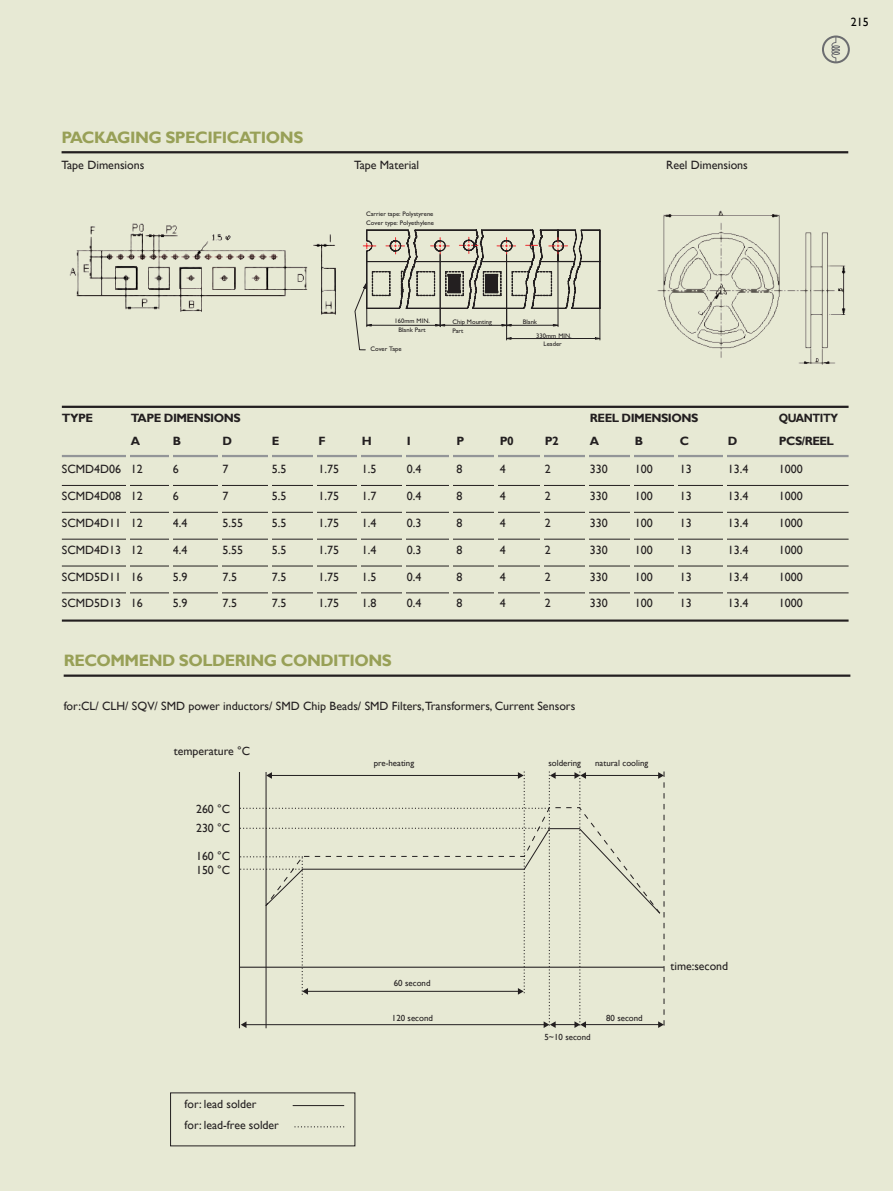
<style>
.page{position:relative;width:893px;height:1191px;background:#e7e9d4}
.page>*{position:absolute;margin:0;border:0;box-sizing:border-box;transform-origin:0 0}
.t1{font:700 16.5px "Gill Sans";letter-spacing:-.03em;color:#98a057}
.t2{font:12px "Gill Sans";color:#231f20}
.t3{font:700 12px "Gill Sans";letter-spacing:-.04em;color:#231f20}
.t4{font:700 12px "Gill Sans";letter-spacing:-.04em;color:#231f20;scale:.9 1}
.t5{font:12px "Gill Sans";color:#030303}
.t6{font:11.85px/21px "Gill Sans";color:#231f20}
.t7{font:8.85px "Gill Sans";color:#231f20}
.t8{font:6.6px/8.9px "Gill Sans";color:#231f20}
</style>
<div class="page">
<div style="left:822px;top:36px;width:28px;height:27px;border:2px solid #6c6d70;border-radius:50%"></div>
<svg style="left:831px;top:36px;width:9px;height:27px"></svg>
<hr style="left:62px;top:151px;width:786px;height:2px;background:#231f20">
<hr style="left:62px;top:406px;width:787px;height:2px;background:#231f20">
<hr style="left:62px;top:455px;width:787px;height:2px;background:#939598">
<hr style="left:62px;top:485px;width:787px;height:1px;background:#231f20">
<hr style="left:62px;top:512px;width:787px;height:1px;background:#231f20">
<hr style="left:62px;top:539px;width:787px;height:1px;background:#231f20">
<hr style="left:62px;top:566px;width:787px;height:1px;background:#231f20">
<hr style="left:62px;top:592px;width:787px;height:1px;background:#231f20">
<hr style="left:62px;top:619px;width:787px;height:2px;background:#231f20">
<hr style="left:126px;top:433px;width:4px;height:177px;background:#e7e9d4">
<hr style="left:218px;top:433px;width:3px;height:177px;background:#e7e9d4">
<hr style="left:268px;top:433px;width:3px;height:177px;background:#e7e9d4">
<hr style="left:169px;top:433px;width:3px;height:177px;background:#e7e9d4">
<hr style="left:314px;top:433px;width:3px;height:177px;background:#e7e9d4">
<hr style="left:358px;top:433px;width:3px;height:177px;background:#e7e9d4">
<hr style="left:402px;top:433px;width:4px;height:177px;background:#e7e9d4">
<hr style="left:449px;top:433px;width:4px;height:177px;background:#e7e9d4">
<hr style="left:494px;top:433px;width:3px;height:177px;background:#e7e9d4">
<hr style="left:540px;top:433px;width:3px;height:177px;background:#e7e9d4">
<hr style="left:585px;top:433px;width:4px;height:177px;background:#e7e9d4">
<hr style="left:631px;top:433px;width:3px;height:177px;background:#e7e9d4">
<hr style="left:675px;top:433px;width:3px;height:177px;background:#e7e9d4">
<hr style="left:724px;top:433px;width:3px;height:177px;background:#e7e9d4">
<img style="left:657px;top:210px;width:189px;height:155px">
<img style="left:69px;top:223px;width:267px;height:92px">
<div style="left:600px;top:261px;width:1px;height:47px;border:1px solid #231f20"></div>
<div style="left:600px;top:230px;width:1px;height:32px;border:1px solid #231f20"></div>
<svg style="left:355px;top:230px;width:245px;height:120px"></svg>
<hr style="left:239px;top:772px;width:1px;height:256px;background:#231f20">
<hr style="left:293px;top:1105px;width:51px;height:1px;background:#231f20">
<svg style="left:294px;top:1126px;width:50px;height:1px"></svg>
<svg style="left:240px;top:771px;width:425px;height:257px"></svg>
<hr style="left:64px;top:674px;width:786px;height:3px;background:#231f20">
<p class="t5" style="left:851px;top:15px;width:19px">215</p>
<h1 class="t1" style="left:62px;top:127px;width:12px">PAC</h1>
<h1 class="t1" style="left:94px;top:127px;width:138px">KAGI NG SPECI FICATI</h1>
<h1 class="t1" style="left:266px;top:127px;width:36px">ONS</h1>
<p class="t2" style="left:62px;top:158px;width:84px">Tape Dimensions</p>
<p class="t2" style="left:354px;top:158px;width:67px">Tape Material</p>
<p class="t2" style="left:666px;top:158px;width:83px">Reel Dimensions</p>
<p class="t8" style="left:366px;top:210px;width:69px">Carrier tape: Polystyrene<br>Cover type: Polyethylene</p>
<p class="t8" style="left:394px;top:316px;width:37px;text-align:center">160mm MIN.<br>Blank Part</p>
<p class="t8" style="left:370px;top:345px;width:33px">Cover Tape</p>
<p class="t8" style="left:452px;top:317px;width:41px">Chip Mounting<br>Part</p>
<p class="t8" style="left:536px;top:315px;width:37px;line-height:13.5px;text-indent:-14px">Blank<br>330mm MIN.</p>
<p class="t8" style="left:543px;top:339px;width:20px">Leader</p>
<p class="t3" style="left:62px;top:411px;width:33px">TYPE</p>
<p class="t3" style="left:131px;top:411px;width:107px">TAPE DI MENSIONS</p>
<p class="t3" style="left:590px;top:411px;width:106px">REEL DIMENSIONS</p>
<p class="t4" style="left:779px;top:411px;width:37px">QUANTITY</p>
<p class="t3" style="left:222px;top:433px;width:26px">D E</p>
<p class="t3" style="left:318px;top:433px;width:31px">F HIPP</p>
<p class="t3" style="left:507px;top:433px;width:27px">0 P</p>
<p class="t3" style="left:552px;top:433px;width:8px">2</p>
<p class="t3" style="left:590px;top:433px;width:11px">A</p>
<p class="t3" style="left:635px;top:433px;width:10px">B</p>
<p class="t3" style="left:680px;top:433px;width:29px">C DPCS</p>
<p class="t3" style="left:802px;top:433px;width:34px">/REEL</p>
<p class="t2" style="left:62px;top:462px;width:82px">SCMD4D06 12</p>
<p class="t2" style="left:173px;top:462px;width:7px">6</p>
<p class="t2" style="left:222px;top:462px;width:7px">7</p>
<p class="t2" style="left:272px;top:462px;width:16px">5.5</p>
<p class="t2" style="left:318px;top:462px;width:22px">1.75</p>
<p class="t2" style="left:362px;top:462px;width:16px">1.5</p>
<p class="t2" style="left:407px;top:462px;width:16px">0.4</p>
<p class="t2" style="left:456px;top:462px;width:7px">8</p>
<p class="t2" style="left:500px;top:462px;width:7px">4</p>
<p class="t2" style="left:545px;top:462px;width:7px">2</p>
<p class="t2" style="left:590px;top:462px;width:19px">330</p>
<p class="t2" style="left:635px;top:462px;width:19px">100</p>
<p class="t2" style="left:680px;top:462px;width:13px">13</p>
<p class="t2" style="left:728px;top:462px;width:22px">13.4</p>
<p class="t2" style="left:779px;top:462px;width:25px">1000</p>
<p class="t2" style="left:62px;top:489px;width:82px">SCMD4D08 12</p>
<p class="t2" style="left:173px;top:489px;width:7px">6</p>
<p class="t2" style="left:222px;top:489px;width:7px">7</p>
<p class="t2" style="left:272px;top:489px;width:16px">5.5</p>
<p class="t2" style="left:318px;top:489px;width:22px">1.75</p>
<p class="t2" style="left:362px;top:489px;width:16px">1.7</p>
<p class="t2" style="left:407px;top:489px;width:16px">0.4</p>
<p class="t2" style="left:456px;top:489px;width:7px">8</p>
<p class="t2" style="left:500px;top:489px;width:7px">4</p>
<p class="t2" style="left:545px;top:489px;width:7px">2</p>
<p class="t2" style="left:590px;top:489px;width:19px">330</p>
<p class="t2" style="left:635px;top:489px;width:19px">100</p>
<p class="t2" style="left:680px;top:489px;width:13px">13</p>
<p class="t2" style="left:728px;top:489px;width:22px">13.4</p>
<p class="t2" style="left:779px;top:489px;width:25px">1000</p>
<p class="t2" style="left:62px;top:516px;width:82px">SCMD4D11 12</p>
<p class="t2" style="left:173px;top:516px;width:16px">4.4</p>
<p class="t2" style="left:222px;top:516px;width:22px">5.55</p>
<p class="t2" style="left:272px;top:516px;width:16px">5.5</p>
<p class="t2" style="left:318px;top:516px;width:22px">1.75</p>
<p class="t2" style="left:362px;top:516px;width:16px">1.4</p>
<p class="t2" style="left:407px;top:516px;width:16px">0.3</p>
<p class="t2" style="left:456px;top:516px;width:7px">8</p>
<p class="t2" style="left:500px;top:516px;width:7px">4</p>
<p class="t2" style="left:545px;top:516px;width:7px">2</p>
<p class="t2" style="left:590px;top:516px;width:19px">330</p>
<p class="t2" style="left:635px;top:516px;width:19px">100</p>
<p class="t2" style="left:680px;top:516px;width:13px">13</p>
<p class="t2" style="left:728px;top:516px;width:22px">13.4</p>
<p class="t2" style="left:779px;top:516px;width:25px">1000</p>
<p class="t2" style="left:62px;top:542px;width:82px">SCMD4D13 12</p>
<p class="t2" style="left:173px;top:542px;width:16px">4.4</p>
<p class="t2" style="left:222px;top:542px;width:22px">5.55</p>
<p class="t2" style="left:272px;top:542px;width:16px">5.5</p>
<p class="t2" style="left:318px;top:542px;width:22px">1.75</p>
<p class="t2" style="left:362px;top:542px;width:16px">1.4</p>
<p class="t2" style="left:407px;top:542px;width:16px">0.3</p>
<p class="t2" style="left:456px;top:542px;width:7px">8</p>
<p class="t2" style="left:500px;top:542px;width:7px">4</p>
<p class="t2" style="left:545px;top:542px;width:7px">2</p>
<p class="t2" style="left:590px;top:542px;width:19px">330</p>
<p class="t2" style="left:635px;top:542px;width:19px">100</p>
<p class="t2" style="left:680px;top:542px;width:13px">13</p>
<p class="t2" style="left:728px;top:542px;width:22px">13.4</p>
<p class="t2" style="left:779px;top:542px;width:25px">1000</p>
<p class="t2" style="left:62px;top:569px;width:82px">SCMD5D11 16</p>
<p class="t2" style="left:173px;top:569px;width:16px">5.9</p>
<p class="t2" style="left:222px;top:569px;width:16px">7.5</p>
<p class="t2" style="left:272px;top:569px;width:16px">7.5</p>
<p class="t2" style="left:318px;top:569px;width:22px">1.75</p>
<p class="t2" style="left:362px;top:569px;width:16px">1.5</p>
<p class="t2" style="left:407px;top:569px;width:16px">0.4</p>
<p class="t2" style="left:456px;top:569px;width:7px">8</p>
<p class="t2" style="left:500px;top:569px;width:7px">4</p>
<p class="t2" style="left:545px;top:569px;width:7px">2</p>
<p class="t2" style="left:590px;top:569px;width:19px">330</p>
<p class="t2" style="left:635px;top:569px;width:19px">100</p>
<p class="t2" style="left:680px;top:569px;width:13px">13</p>
<p class="t2" style="left:728px;top:569px;width:22px">13.4</p>
<p class="t2" style="left:779px;top:569px;width:25px">1000</p>
<p class="t2" style="left:62px;top:596px;width:82px">SCMD5D13 16</p>
<p class="t2" style="left:173px;top:596px;width:16px">5.9</p>
<p class="t2" style="left:222px;top:596px;width:16px">7.5</p>
<p class="t2" style="left:272px;top:596px;width:16px">7.5</p>
<p class="t2" style="left:318px;top:596px;width:22px">1.75</p>
<p class="t2" style="left:362px;top:596px;width:16px">1.8</p>
<p class="t2" style="left:407px;top:596px;width:16px">0.4</p>
<p class="t2" style="left:456px;top:596px;width:7px">8</p>
<p class="t2" style="left:500px;top:596px;width:7px">4</p>
<p class="t2" style="left:545px;top:596px;width:7px">2</p>
<p class="t2" style="left:590px;top:596px;width:19px">330</p>
<p class="t2" style="left:635px;top:596px;width:19px">100</p>
<p class="t2" style="left:680px;top:596px;width:13px">13</p>
<p class="t2" style="left:728px;top:596px;width:22px">13.4</p>
<p class="t2" style="left:779px;top:596px;width:25px">1000</p>
<h1 class="t1" style="left:64px;top:650px;width:48px">RECOMM</h1>
<h1 class="t1" style="left:139px;top:650px;width:169px">END SOLDERING COND</h1>
<h1 class="t1" style="left:333px;top:650px;width:60px">ITIONS</h1>
<p class="t2" style="left:64px;top:699px;width:513px">for:CL/ CLH/ SQV/ SMD power inductors/ SMD Chip Beads/ SMD Filters,Transformers, Current Sensors</p>
<p class="t6" style="left:174px;top:741px;width:78px">temperature °C</p>
<p class="t6" style="left:196px;top:800px;width:36px;line-height:19px">260 °C<br>230 °C</p>
<p class="t6" style="left:196px;top:849px;width:36px;line-height:14.2px">160 °C<br>150 °C</p>
<p class="t6" style="left:185px;top:1094px;width:96px">for: lead solder<br>for: lead-free solder</p>
<p class="t7" style="left:374px;top:757px;width:42px">pre-heating</p>
<p class="t7" style="left:548px;top:757px;width:34px">soldering</p>
<p class="t7" style="left:595px;top:757px;width:55px">natural cooling</p>
<p class="t7" style="left:394px;top:977px;width:38px">60 second</p>
<p class="t7" style="left:392px;top:1013px;width:43px">120 second</p>
<p class="t7" style="left:606px;top:1013px;width:38px">80 second</p>
<p class="t7" style="left:544px;top:1031px;width:48px">5~10 second</p>
<p class="t6" style="left:670px;top:956px;width:59px">time:second</p>
</div>
